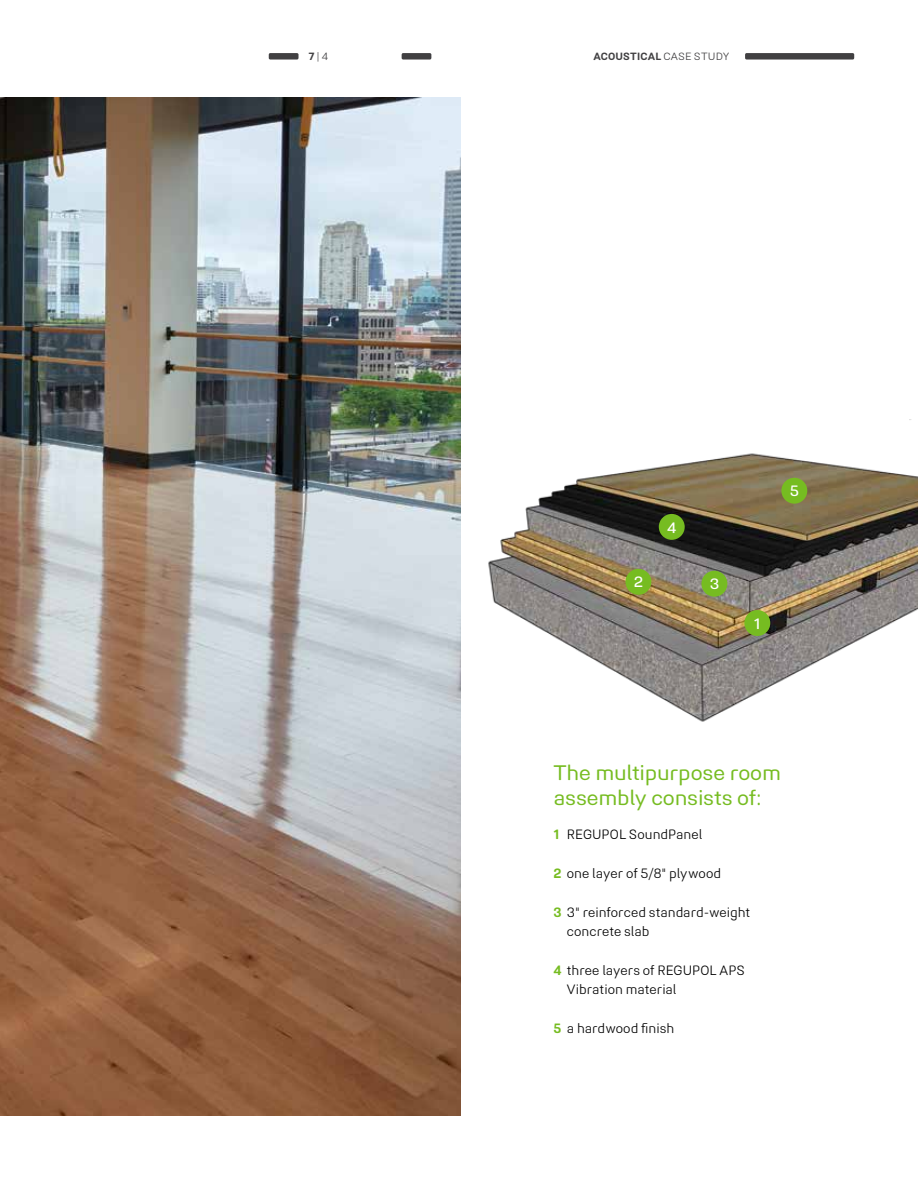
<style>
.page{position:relative;width:918px;height:1188px;background:#fff}
.page>*{position:absolute;margin:0;border:0;box-sizing:border-box;transform-origin:0 0}
.t1{font:21px/25.5px "Midpoint Pro";letter-spacing:-.015em;color:#76bc21}
.t2{font:500 15px "Midpoint Pro";color:#fff}
.t3{font:300 13.5px/19.5px "Midpoint Pro";letter-spacing:-.005em;color:#000;scale:.95 1}
.t4{font:700 10.5px "Midpoint Pro";letter-spacing:.02em;color:#414042}
.t5{font:300 10.5px "Midpoint Pro";color:#414042}
.s1{font-weight:700}
.s2{font-weight:300}
.s3{font-weight:700;color:#76bc21}
</style>
<div class="page">
<div style="left:745px;top:53px;width:109px;height:7px;background:#414042;border-radius:2px"></div>
<div style="left:402px;top:53px;width:29px;height:7px;background:#414042;border-radius:2px"></div>
<div style="left:269px;top:53px;width:30px;height:7px;background:#414042;border-radius:2px"></div>
<img style="left:0;top:98px;width:461px;height:1018px">
<img style="left:488px;top:419px;width:430px;height:303px">
<div style="left:781px;top:478px;width:26px;height:26px;background:#76bc21;border-radius:50%"></div>
<div style="left:659px;top:514px;width:26px;height:26px;background:#76bc21;border-radius:50%"></div>
<div style="left:701px;top:571px;width:26px;height:26px;background:#76bc21;border-radius:50%"></div>
<div style="left:625px;top:569px;width:26px;height:26px;background:#76bc21;border-radius:50%"></div>
<div style="left:744px;top:610px;width:26px;height:26px;background:#76bc21;border-radius:50%"></div>
<p class="t5" style="left:309px;top:49px;width:21px"><span class="s1">7</span> | 4</p>
<p class="t4" style="left:593px;top:49px;width:138px">ACOUSTICAL <span class="s2">CASE STUDY</span></p>
<p class="t2" style="left:667px;top:518px;width:11px">4</p>
<p class="t2" style="left:634px;top:573px;width:11px">2</p>
<p class="t2" style="left:710px;top:575px;width:11px">3</p>
<p class="t2" style="left:790px;top:482px;width:11px">5</p>
<p class="t2" style="left:754px;top:614px;width:8px">1</p>
<h1 class="t1" style="left:553px;top:760px;width:229px">The multipurpose room assembly consists of:</h1>
<p class="t3" style="left:553px;top:824px;width:158px"><span class="s3">1</span> REGUPOL SoundPanel</p>
<p class="t3" style="left:553px;top:863px;width:178px"><span class="s3">2</span> one layer of 5/8" plywood</p>
<p class="t3" style="left:567px;top:902px;width:195px;text-indent:-14px"><span class="s3">3</span> 3" reinforced standard-weight concrete slab</p>
<p class="t3" style="left:567px;top:961px;width:189px;text-indent:-14px"><span class="s3">4</span> three layers of REGUPOL APS<br>Vibration material</p>
<p class="t3" style="left:553px;top:1019px;width:129px"><span class="s3">5</span> a hardwood finish</p>
</div>
